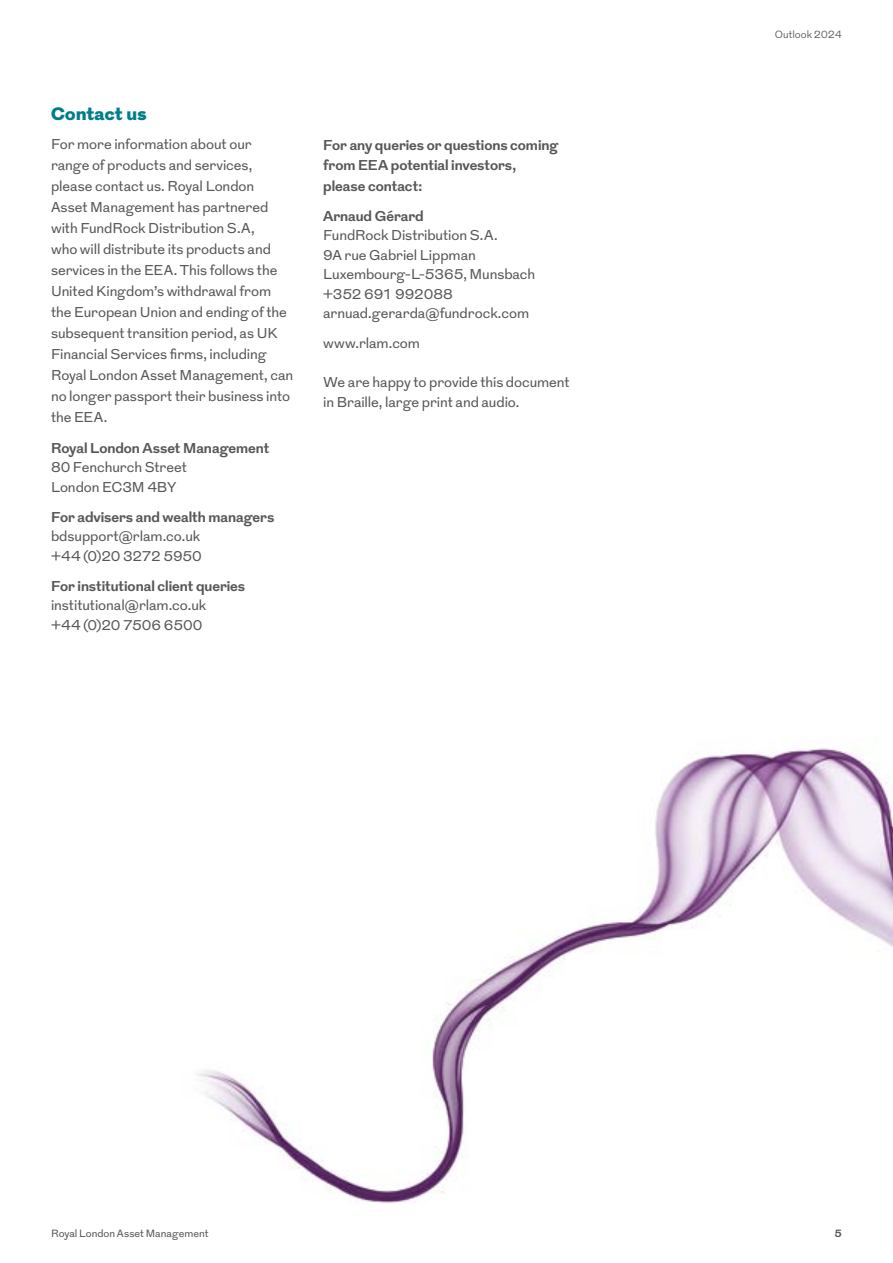
<style>
.page{position:relative;width:893px;height:1263px;background:#fff}
.page>*{position:absolute;margin:0;border:0;box-sizing:border-box;transform-origin:0 0}
.t1{font:900 18px "Grot";letter-spacing:.02em;color:#007e8a}
.t2{font:14.25px/21px "Grot";letter-spacing:-.005em;color:#575756}
.t3{font:700 14.25px/20.2px "Grot";letter-spacing:-.005em;color:#575756}
.t4{font:10.5px "Grot";color:#575756}
.t5{font:300 10.5px "Grot";letter-spacing:-.005em;color:#575756}
.t6{font:700 10.5px "Grot";color:#575756}
</style>
<div class="page">
<img style="left:198px;top:748px;width:695px;height:455px">
<p class="t1" style="left:51px;top:101px;width:97px">Contact us</p>
<p class="t2" style="left:51px;top:134px;width:244px">For more information about our range of products and services, please contact us. Royal London<br>Asset Management has partnered with FundRock Distribution S.A,<br>who will distribute its products and services in the EEA. This follows the<br>United Kingdom’s withdrawal from the European Union and ending of the subsequent transition period, as UK<br>Financial Services firms, including<br>Royal London Asset Management, can no longer passport their business into the EEA.</p>
<p class="t3" style="left:51px;top:438px;width:220px">Royal London Asset Management</p>
<p class="t2" style="left:51px;top:458px;width:137px;line-height:19.5px">80 Fenchurch Street<br>London EC3M 4BY</p>
<p class="t3" style="left:51px;top:507px;width:225px">For advisers and wealth managers</p>
<p class="t2" style="left:51px;top:527px;width:152px;line-height:19.5px">bdsupport@rlam.co.uk +44 (0)20 3272 5950</p>
<p class="t3" style="left:51px;top:576px;width:196px">For institutional client queries</p>
<p class="t2" style="left:51px;top:596px;width:157px;line-height:19.5px">institutional@rlam.co.uk +44 (0)20 7506 6500</p>
<p class="t3" style="left:323px;top:136px;width:236px">For any queries or questions coming from EEA potential investors, please contact:</p>
<p class="t3" style="left:323px;top:206px;width:102px">Arnaud Gérard</p>
<p class="t2" style="left:323px;top:226px;width:214px;line-height:19.5px">FundRock Distribution S.A.<br>9A rue Gabriel Lippman<br>Luxembourg-L-5365, Munsbach +352 691 992088 arnuad.gerarda@fundrock.com</p>
<p class="t2" style="left:323px;top:333px;width:98px">www.rlam.com</p>
<p class="t2" style="left:323px;top:373px;width:248px;line-height:19.5px">We are happy to provide this document in Braille, large print and audio.</p>
<p class="t5" style="left:775px;top:27px;width:68px">Outlook 2024</p>
<p class="t4" style="left:51px;top:1226px;width:159px">Royal London Asset Management</p>
<p class="t6" style="left:834px;top:1226px;width:9px">5</p>
</div>
